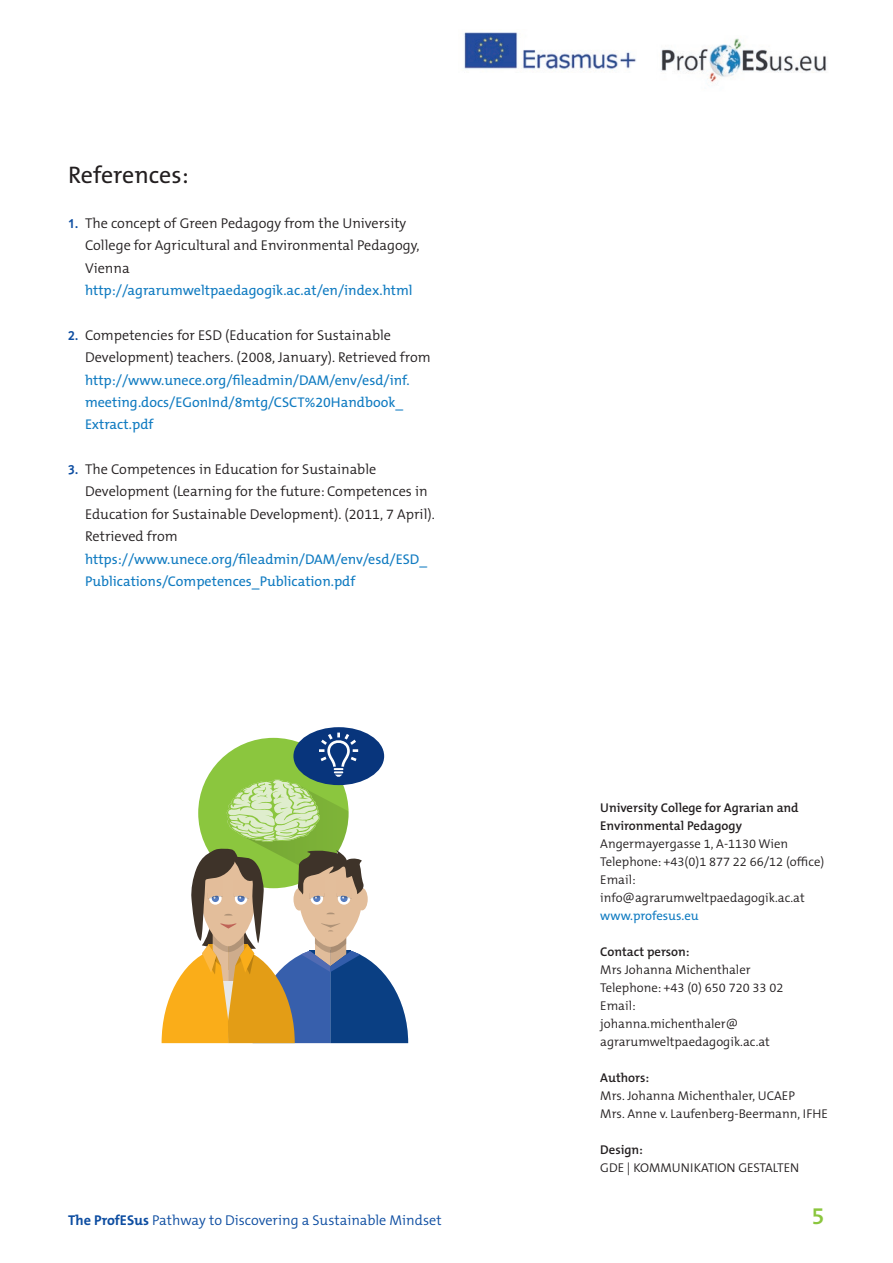
<style>
.page{position:relative;width:893px;height:1263px;background:#fff}
.page>*{position:absolute;margin:0;border:0;box-sizing:border-box;transform-origin:0 0}
.t1{font:24px "The Mix B5 Plain";color:#231f20}
.t2{font:600 24px "The Mix B6";color:#8bc63e}
.t3{font:300 14.25px/22.5px "The Mix B4";color:#231f20}
.t4{font:300 14.25px "The Mix B4";color:#0d4da1}
.t5{font:14.1px/22.4px "The Mix B5 Plain";color:#107bc1}
.t6{font:300 12.75px/18px "The Mix B4";color:#231f20}
.t7{font:600 12.75px/18px "The Mix B6";color:#231f20}
.t8{font:12.75px "The Mix B5 Plain";color:#107bc1}
.s1{font-family:"TUI Type";color:#0d4da1}
.s2{font-family:"The Mix B7";font-weight:700}
</style>
<div class="page">
<img style="left:464px;top:32px;width:172px;height:38px">
<img style="left:661px;top:38px;width:166px;height:45px">
<div style="left:293px;top:727px;width:91px;height:58px;background:#08357c;border-radius:50%"></div>
<svg style="left:162px;top:733px;width:246px;height:310px"></svg>
<h1 class="t1" style="left:68px;top:162px;width:122px">References:</h1>
<p class="t3" style="left:85px;top:212px;width:336px;text-indent:-17px"><span class="s1">1.</span> The concept of Green Pedagogy from the University<br>College for Agricultural and Environmental Pedagogy,<br>Vienna</p>
<p class="t5" style="left:85px;top:280px;width:329px">http://agrarumweltpaedagogik.ac.at/en/index.html</p>
<p class="t3" style="left:85px;top:324px;width:347px;text-indent:-17px"><span class="s1">2.</span> Competencies for ESD (Education for Sustainable<br>Development) teachers. (2008, January). Retrieved from</p>
<p class="t5" style="left:85px;top:369px;width:326px">http://www.unece.org/fileadmin/DAM/env/esd/inf. meeting.docs/EGonInd/8mtg/CSCT%20Handbook_<br>Extract.pdf</p>
<p class="t3" style="left:85px;top:458px;width:351px;text-indent:-17px"><span class="s1">3.</span> The Competences in Education for Sustainable Development (Learning for the future: Competences in Education for Sustainable Development). (2011, 7 April).<br>Retrieved from</p>
<p class="t5" style="left:85px;top:548px;width:344px">https://www.unece.org/fileadmin/DAM/env/esd/ESD_<br>Publications/Competences_Publication.pdf</p>
<p class="t7" style="left:600px;top:799px;width:200px">University College for Agrarian and<br>Environmental Pedagogy</p>
<p class="t6" style="left:600px;top:835px;width:226px">Angermayergasse 1, A-1130 Wien<br>Telephone: +43(0)1 877 22 66/12 (office)<br>Email: info@agrarumweltpaedagogik.ac.at</p>
<p class="t8" style="left:600px;top:909px;width:100px">www.profesus.eu</p>
<p class="t7" style="left:600px;top:943px;width:91px">Contact person:</p>
<p class="t6" style="left:600px;top:961px;width:185px">Mrs Johanna Michenthaler<br>Telephone: +43 (0) 650 720 33 02<br>Email:<br>johanna.michenthaler@ agrarumweltpaedagogik.ac.at</p>
<p class="t7" style="left:600px;top:1069px;width:51px">Authors:</p>
<p class="t6" style="left:600px;top:1087px;width:229px">Mrs. Johanna Michenthaler, UCAEP<br>Mrs. Anne v. Laufenberg-Beermann, IFHE</p>
<p class="t7" style="left:600px;top:1141px;width:44px">Design:</p>
<p class="t6" style="left:600px;top:1159px;width:200px">GDE | KOMMUNIKATION GESTALTEN</p>
<p class="t4" style="left:68px;top:1213px;width:375px"><span class="s2">The ProfESus</span> Pathway to Discovering a Sustainable Mindset</p>
<h1 class="t2" style="left:811px;top:1203px;width:15px">5</h1>
</div>
